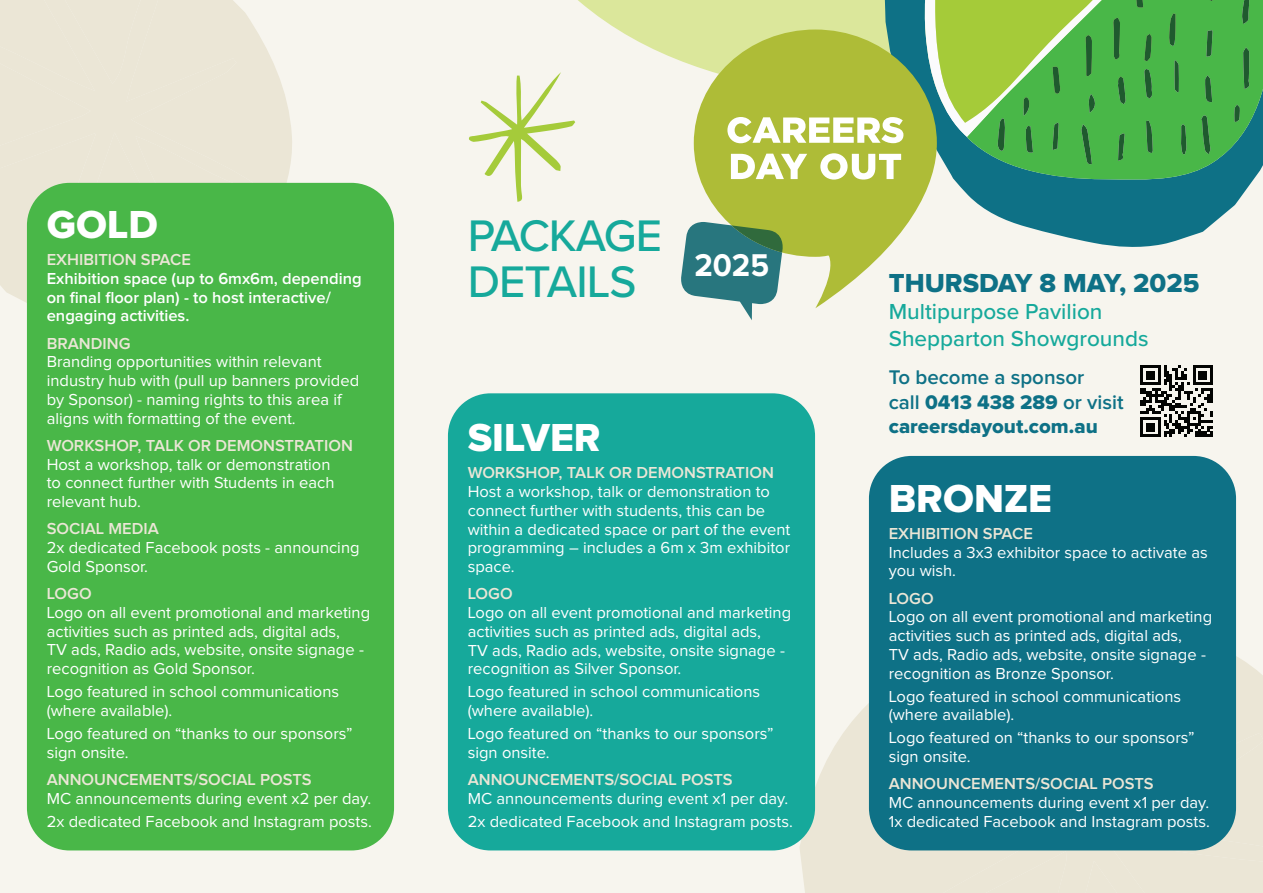
<style>
.page{position:relative;width:1263px;height:893px;background:#f7f5ee}
.page>*{position:absolute;margin:0;border:0;box-sizing:border-box;transform-origin:0 0}
.t1{font:500 45.9px/45.9px "Proxima Nova";letter-spacing:-.02em;color:#16a99b}
.t2{font:40.5px "Proxima Nova Extrabld";color:#fff}
.t3{font:700 32.7px "Proxima Nova";color:#fff;scale:.94 1}
.t4{font:27px "Proxima Nova Extrabld";color:#0e7186}
.t5{font:500 22.5px/27px "Proxima Nova";color:#16a99b}
.t6{font:600 20.4px/24.6px "Proxima Nova";color:#0e7186}
.t7{font:20.4px "Proxima Nova Extrabld";color:#0e7186}
.t8{font:16.5px/18.8px "Proxima Nova";color:#fff}
.t9{font:600 16.5px "Proxima Nova";color:#ebe6d6}
.t10{font:600 16.5px/18.8px "Proxima Nova";color:#fff}
.s1{font-family:"Proxima Nova Extrabld";font-weight:400}
</style>
<div class="page">
<svg style="left:799px;top:617px;width:448px;height:276px;fill:#ebe6d6"></svg>
<div style="left:863px;top:663px;width:400px;height:230px;background:#ebe6d6"></div>
<svg style="left:14px;top:26px;width:280px;height:303px;fill:#ebe6d6"></svg>
<div style="left:0;top:0;width:253px;height:296px;background:#ebe6d6"></div>
<svg style="left:578px;top:0;width:306px;height:66px;fill:#dbe79b"></svg>
<div style="left:27px;top:183px;width:367px;height:667px;background:#49b748;border-radius:43px"></div>
<div style="left:448px;top:393px;width:367px;height:457px;background:#16a99b;border-radius:43px"></div>
<div style="left:869px;top:456px;width:367px;height:394px;background:#0e7186;border-radius:43px"></div>
<svg style="left:884px;top:0;width:369px;height:247px;fill:#0e7186"></svg>
<svg style="left:967px;top:0;width:296px;height:181px;background:#369e60"></svg>
<svg style="left:1243px;top:47px;width:7px;height:42px"></svg>
<svg style="left:1242px;top:0;width:7px;height:24px"></svg>
<svg style="left:1234px;top:105px;width:6px;height:17px"></svg>
<svg style="left:923px;top:0;width:299px;height:165px;background:#61b54d"></svg>
<svg style="left:469px;top:72px;width:106px;height:130px"></svg>
<svg style="left:694px;top:30px;width:243px;height:278px;fill:#aebc37"></svg>
<svg style="left:727px;top:117px;width:176px;height:26px;background:#dee3ae"></svg>
<svg style="left:731px;top:154px;width:76px;height:25px;background:#dbe1a7"></svg>
<svg style="left:820px;top:153px;width:81px;height:27px;background:#d5dc99"></svg>
<svg style="left:681px;top:222px;width:104px;height:98px"></svg>
<svg style="left:1140px;top:365px;width:73px;height:72px"></svg>
<h2 class="t2" style="left:47px;top:206px;width:113px">GOLD</h2>
<p class="t9" style="left:47px;top:252px;width:146px">EXHIBITION SPACE</p>
<p class="t10" style="left:47px;top:270px;width:316px">Exhibition space (up to 6mx6m, depending on final floor plan) - to host interactive/ engaging activities.</p>
<p class="t9" style="left:47px;top:336px;width:85px">BRANDING</p>
<p class="t8" style="left:47px;top:353px;width:314px">Branding opportunities within relevant industry hub with (pull up banners provided by Sponsor) - naming rights to this area if aligns with formatting of the event.</p>
<p class="t9" style="left:47px;top:438px;width:308px">WORKSHOP, TALK OR DEMONSTRATION</p>
<p class="t8" style="left:47px;top:456px;width:289px">Host a workshop, talk or demonstration to connect further with Students in each relevant hub.</p>
<p class="t9" style="left:47px;top:521px;width:114px">SOCIAL MEDIA</p>
<p class="t8" style="left:47px;top:539px;width:314px">2x dedicated Facebook posts - announcing<br>Gold Sponsor.</p>
<p class="t9" style="left:47px;top:586px;width:46px">LOGO</p>
<p class="t8" style="left:47px;top:604px;width:325px">Logo on all event promotional and marketing activities such as printed ads, digital ads,<br>TV ads, Radio ads, website, onsite signage - recognition as Gold Sponsor.</p>
<p class="t8" style="left:47px;top:683px;width:294px">Logo featured in school communications (where available).</p>
<p class="t8" style="left:47px;top:725px;width:307px">Logo featured on “thanks to our sponsors” sign onsite.</p>
<p class="t9" style="left:47px;top:772px;width:266px">ANNOUNCEMENTS/SOCIAL POSTS</p>
<p class="t8" style="left:47px;top:787px;width:327px;line-height:23px">MC announcements during event x2 per day.<br>2x dedicated Facebook and Instagram posts.</p>
<h1 class="t1" style="left:468px;top:211px;width:196px">PACKAGE<br>DETAILS</h1>
<h3 class="t3" style="left:694px;top:250px;width:81px">2025</h3>
<h2 class="t2" style="left:468px;top:419px;width:134px">SILVER</h2>
<p class="t9" style="left:468px;top:465px;width:308px">WORKSHOP, TALK OR DEMONSTRATION</p>
<p class="t8" style="left:468px;top:483px;width:324px">Host a workshop, talk or demonstration to connect further with students, this can be within a dedicated space or part of the event programming – includes a 6m x 3m exhibitor space.</p>
<p class="t9" style="left:468px;top:586px;width:46px">LOGO</p>
<p class="t8" style="left:468px;top:604px;width:325px">Logo on all event promotional and marketing activities such as printed ads, digital ads,<br>TV ads, Radio ads, website, onsite signage - recognition as Silver Sponsor.</p>
<p class="t8" style="left:468px;top:683px;width:294px">Logo featured in school communications (where available).</p>
<p class="t8" style="left:468px;top:725px;width:307px">Logo featured on “thanks to our sponsors” sign onsite.</p>
<p class="t9" style="left:468px;top:772px;width:266px">ANNOUNCEMENTS/SOCIAL POSTS</p>
<p class="t8" style="left:468px;top:787px;width:327px;line-height:23px">MC announcements during event x1 per day.<br>2x dedicated Facebook and Instagram posts.</p>
<h3 class="t4" style="left:889px;top:270px;width:312px">THURSDAY 8 MAY, 2025</h3>
<h3 class="t5" style="left:889px;top:297px;width:261px">Multipurpose Pavilion<br>Shepparton Showgrounds</h3>
<p class="t6" style="left:889px;top:366px;width:236px">To become a sponsor<br>call <span class="s1">0413 438 289</span> or visit</p>
<p class="t7" style="left:889px;top:417px;width:210px">careersdayout.com.au</p>
<h2 class="t2" style="left:889px;top:479px;width:165px">BRONZE</h2>
<p class="t9" style="left:889px;top:526px;width:146px">EXHIBITION SPACE</p>
<p class="t8" style="left:889px;top:543px;width:320px">Includes a 3x3 exhibitor space to activate as you wish.</p>
<p class="t9" style="left:889px;top:590px;width:46px">LOGO</p>
<p class="t8" style="left:889px;top:608px;width:325px">Logo on all event promotional and marketing activities such as printed ads, digital ads,<br>TV ads, Radio ads, website, onsite signage - recognition as Bronze Sponsor.</p>
<p class="t8" style="left:889px;top:687px;width:294px">Logo featured in school communications (where available).</p>
<p class="t8" style="left:889px;top:729px;width:307px">Logo featured on “thanks to our sponsors” sign onsite.</p>
<p class="t9" style="left:889px;top:776px;width:266px">ANNOUNCEMENTS/SOCIAL POSTS</p>
<p class="t8" style="left:889px;top:794px;width:323px">MC announcements during event x1 per day.<br>1x dedicated Facebook and Instagram posts.</p>
</div>
